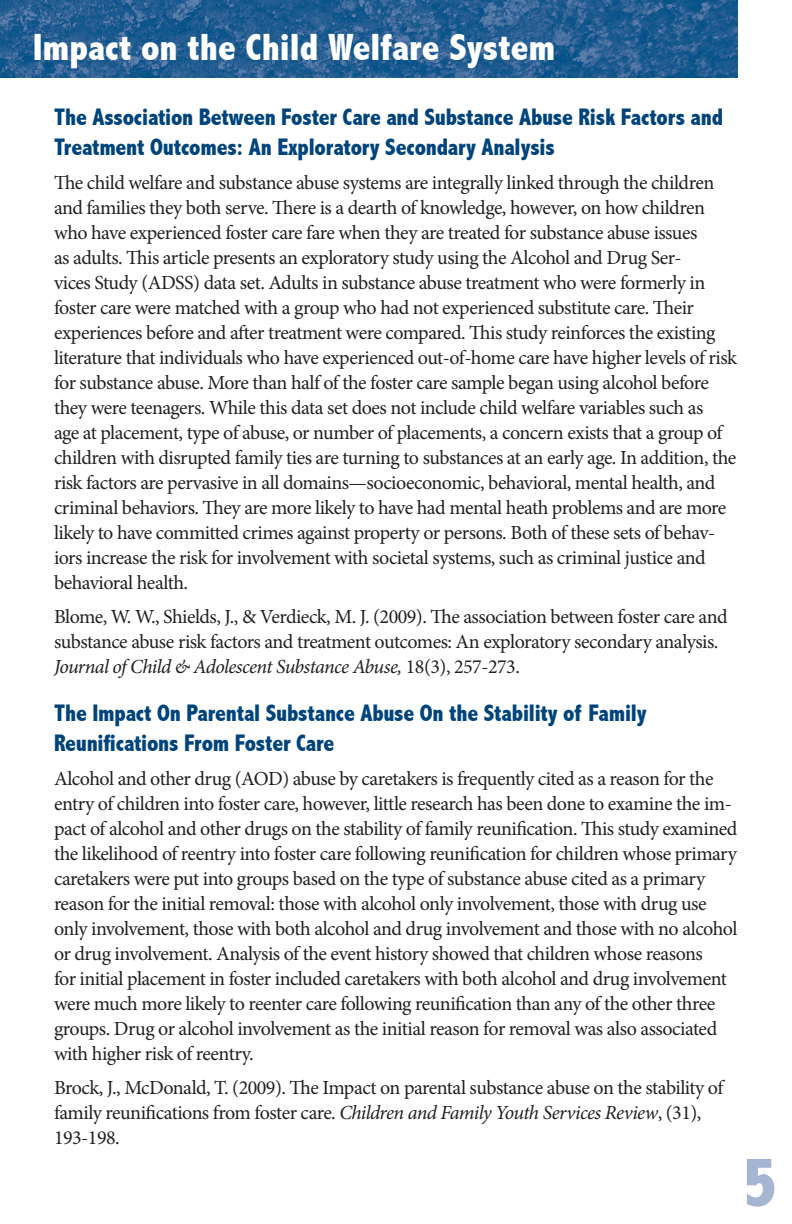
<style>
.page{position:relative;width:792px;height:1224px;background:#fff}
.page>*{position:absolute;margin:0;border:0;box-sizing:border-box;transform-origin:0 0}
.t1{font:800 condensed 72px "Abadi";color:#a6b6d2}
.t2{font:800 condensed 38px "Abadi";color:#fff}
.body_BF_lead-in{font:800 condensed 24px/30px "Abadi";letter-spacing:-.01em;color:#00447b}
.body{font:20px/25px "Minion Pro";letter-spacing:-.03em;color:#231f20}
.s1{font-style:italic}
</style>
<div class="page">
<img style="left:0;top:0;width:738px;height:78px">
<h2 class="t2" style="left:33px;top:25px;width:524px">Impact on the Child Welfare System</h2>
<p class="body_BF_lead-in" style="left:54px;top:102px;width:671px">The Association Between Foster Care and Substance Abuse Risk Factors and<br>Treatment Outcomes: An Exploratory Secondary Analysis</p>
<p class="body" style="left:54px;top:170px;width:685px">The child welfare and substance abuse systems are integrally linked through the children and families they both serve. There is a dearth of knowledge, however, on how children who have experienced foster care fare when they are treated for substance abuse issues<br>as adults. This article presents an exploratory study using the Alcohol and Drug Ser-<br>vices Study (ADSS) data set. Adults in substance abuse treatment who were formerly in foster care were matched with a group who had not experienced substitute care. Their experiences before and after treatment were compared. This study reinforces the existing literature that individuals who have experienced out-of-home care have higher levels of risk for substance abuse. More than half of the foster care sample began using alcohol before they were teenagers. While this data set does not include child welfare variables such as<br>age at placement, type of abuse, or number of placements, a concern exists that a group of children with disrupted family ties are turning to substances at an early age. In addition, the risk factors are pervasive in all domains—socioeconomic, behavioral, mental health, and criminal behaviors. They are more likely to have had mental heath problems and are more likely to have committed crimes against property or persons. Both of these sets of behav&shy;iors increase the risk for involvement with societal systems, such as criminal justice and behavioral health.</p>
<p class="body" style="left:54px;top:604px;width:675px">Blome, W. W., Shields, J., &amp; Verdieck, M. J. (2009). The association between foster care and substance abuse risk factors and treatment outcomes: An exploratory secondary analysis.<br><span class="s1">Journal of Child &amp; Adolescent Substance Abuse,</span> 18(3), 257-273.</p>
<p class="body_BF_lead-in" style="left:54px;top:698px;width:594px">The Impact On Parental Substance Abuse On the Stability of Family<br>Reunifications From Foster Care</p>
<p class="body" style="left:54px;top:766px;width:685px">Alcohol and other drug (AOD) abuse by caretakers is frequently cited as a reason for the entry of children into foster care, however, little research has been done to examine the im&shy;pact of alcohol and other drugs on the stability of family reunification. This study examined the likelihood of reentry into foster care following reunification for children whose primary caretakers were put into groups based on the type of substance abuse cited as a primary reason for the initial removal: those with alcohol only involvement, those with drug use only involvement, those with both alcohol and drug involvement and those with no alcohol or drug involvement. Analysis of the event history showed that children whose reasons<br>for initial placement in foster included caretakers with both alcohol and drug involvement were much more likely to reenter care following reunification than any of the other three groups. Drug or alcohol involvement as the initial reason for removal was also associated with higher risk of reentry.</p>
<p class="body" style="left:54px;top:1075px;width:671px">Brock, J., McDonald, T. (2009). The Impact on parental substance abuse on the stability of family reunifications from foster care. <span class="s1">Children and Family Youth Services Review</span>, (31),<br>193-198.</p>
<p class="t1" style="left:741px;top:1140px;width:38px">5</p>
</div>
